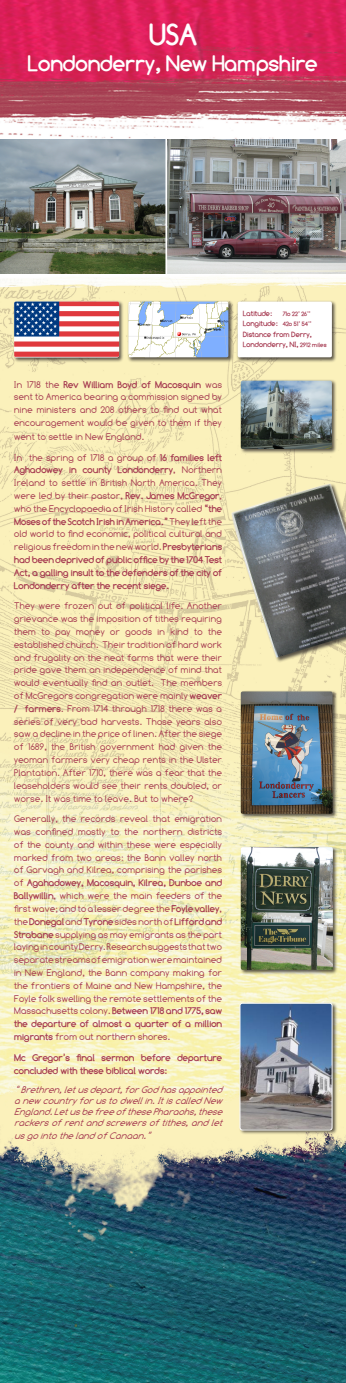
<style>
.page{position:relative;width:346px;height:1383px;background:#fff}
.page>*{position:absolute;margin:0;border:0;box-sizing:border-box;transform-origin:0 0}
.t1{font:700 30px "Comfortaa";color:#fff}
.t2{font:700 22px "Comfortaa";color:#fff}
.t3{font:9.6px/12.8px "Comfortaa";color:#a53950;text-align:justify}
.t4{font:italic 9.6px/11px "Comfortaa";color:#a53950;text-align:justify}
.t5{font:700 9.6px/13.6px "Comfortaa";color:#a53950}
.t6{font:700 7.42px/10.5px "Comfortaa";color:#a53950}
.t7{font:700 6.18px "Comfortaa";color:#a53950}
.s1{font-weight:700}
.s2{font-size:6.18px}
</style>
<div class="page">
<img style="left:0;top:0;width:346px;height:1382px">
<img style="left:0;top:139px;width:346px;height:134px">
<div style="left:236px;top:300px;width:101px;height:62px;background:#231f20;opacity:.75"></div>
<div style="left:237px;top:301px;width:95px;height:56px;background:#fff;border-radius:2px"></div>
<div style="left:13px;top:300px;width:111px;height:62px;background:#231f20;opacity:.75"></div>
<img style="left:14px;top:301px;width:105px;height:56px">
<div style="left:127px;top:300px;width:106px;height:62px;background:#231f20;opacity:.75"></div>
<img style="left:128px;top:301px;width:100px;height:56px">
<div style="left:238px;top:1002px;width:99px;height:133px;background:#231f20;opacity:.75"></div>
<img style="left:240px;top:1003px;width:92px;height:127px">
<div style="left:240px;top:1003px;width:92px;height:127px;border:1px solid #fff;border-radius:2px"></div>
<img style="left:224px;top:469px;width:122px;height:190px">
<div style="left:239px;top:379px;width:98px;height:75px;background:#231f20;opacity:.75"></div>
<img style="left:241px;top:381px;width:91px;height:68px">
<div style="left:239px;top:690px;width:98px;height:129px;background:#231f20;opacity:.75"></div>
<img style="left:241px;top:691px;width:91px;height:122px">
<div style="left:239px;top:846px;width:99px;height:129px;background:#231f20;opacity:.75"></div>
<img style="left:241px;top:847px;width:92px;height:122px">
<p class="t1" style="left:149px;top:17px;width:49px">USA</p>
<p class="t2" style="left:28px;top:51px;width:291px">Londonderry, New Hampshire</p>
<p class="t3" style="left:14px;top:378px;width:209px">In 1718 the <span class="s1">Rev William Boyd of Macosquin</span> was sent to America bearing a commission signed by nine ministers and 208 others to find out what encouragement would be given to them if they</p>
<p class="t3" style="left:14px;top:430px;width:131px">went to settle in New England.</p>
<p class="t3" style="left:14px;top:451px;width:209px">In the spring of 1718 a group of <span class="s1">16 families left Aghadowey in county Londonderry</span>, Northern Ireland to settle in British North America. They were led by their pastor, <span class="s1">Rev. James McGregor</span>, who the Encyclopaedia of Irish History called <span class="s1">“the Moses of the Scotch Irish in America.”</span> They left the old world to find economic, political cultural and religious freedom in the new world. <span class="s1">Presbyterians had been deprived of public office by the 1704 Test Act, a galling insult to the defenders of the city of</span></p>
<p class="t5" style="left:14px;top:579px;width:156px">Londonderry after the recent siege.</p>
<p class="t3" style="left:14px;top:599px;width:209px">They were frozen out of political life. Another grievance was the imposition of tithes requiring them to pay money or goods in kind to the established church. Their tradition of hard work and frugality on the neat farms that were their pride gave them an independence of mind that would eventually find an outlet. The members of McGregors congregation were mainly <span class="s1">weaver / farmers</span>. From 1714 through 1718 there was a series of very bad harvests. Those years also saw a decline in the price of linen. After the siege of 1689, the British government had given the yeoman farmers very cheap rents in the Ulster Plantation. After 1710, there was a fear that the leaseholders would see their rents doubled, or</p>
<p class="t3" style="left:14px;top:792px;width:180px">worse. It was time to leave. But to where?</p>
<p class="t3" style="left:14px;top:812px;width:209px">Generally, the records reveal that emigration was confined mostly to the northern districts of the county and within these were especially marked from two areas: the Bann valley north of Garvagh and Kilrea, comprising the parishes of <span class="s1">Agahadowey, Macosquin, Kilrea, Dunboe and Ballywillin</span>, which were the main feeders of the first wave; and to a lesser degree the <span class="s1">Foyle valley</span>, the <span class="s1">Donegal</span> and <span class="s1">Tyrone</span> sides north of <span class="s1">Lifford and Strabane</span> supplying as may emigrants as the part laying in county Derry. Research suggests that two separate streams of emigration were maintained in New England, the Bann company making for the frontiers of Maine and New Hampshire, the Foyle folk swelling the remote settlements of the Massachusetts colony. <span class="s1">Between 1718 and 1775, saw the departure of almost a quarter of a million migrants</span> from out northern shores.</p>
<p class="t5" style="left:14px;top:1050px;width:209px">Mc Gregor’s final sermon before departure concluded with these biblical words:</p>
<p class="t4" style="left:14px;top:1083px;width:213px">“Brethren,letusdepart,forGodhasappointed anewcountryforustodwellin.ItiscalledNew England.LetusbefreeofthesePharaohs,these rackersofrentandscrewersoftithes,andlet</p>
<p class="t4" style="left:14px;top:1130px;width:141px">usgointothelandofCanaan.”</p>
<p class="t6" style="left:243px;top:308px;width:31px">Latitude:</p>
<p class="t7" style="left:282px;top:310px;width:29px">71o 22’ 26’’</p>
<p class="t6" style="left:243px;top:318px;width:70px">Longitude: <span class="s2">42o 51’ 54’’</span></p>
<p class="t6" style="left:243px;top:329px;width:85px">Distance from Derry,<br>Londonderry, NI, <span class="s2">2912 miles</span></p>
</div>
